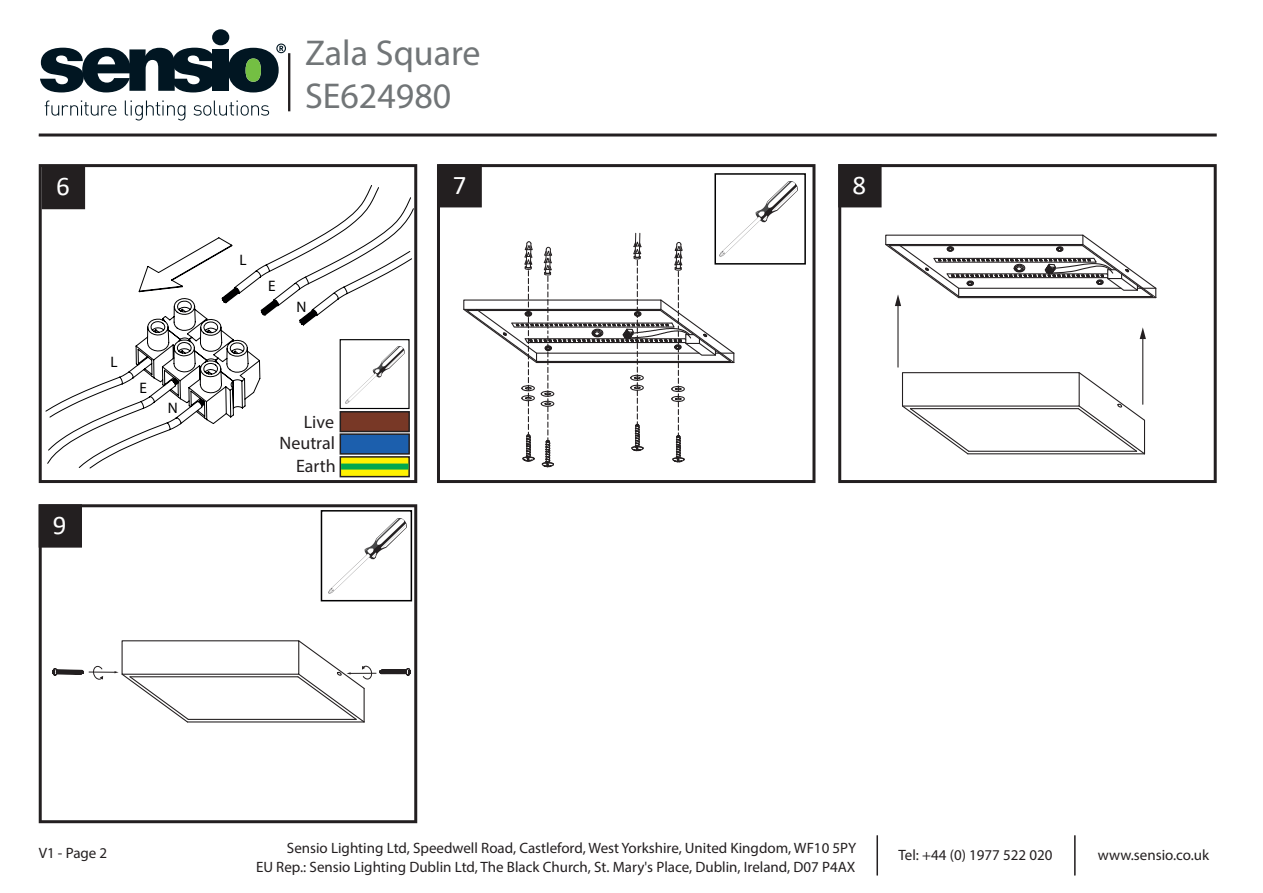
<style>
.page{position:relative;width:1263px;height:893px;background:#fff}
.page>*{position:absolute;margin:0;border:0;box-sizing:border-box;transform-origin:0 0}
.t1{font:36px/43.2px "Myriad Pro";color:#717577}
.t2{font:27px "Calibri";color:#fff}
.t3{font:18px/22.4px "Myriad Pro";color:#231f20;text-align:right}
.t4{font:15.15px "Myriad Pro";color:#000001}
.t5{font:15px "Myriad Pro";color:#231f20}
</style>
<div class="page">
<hr style="left:1074px;top:835px;width:2px;height:40px;background:#231f20">
<hr style="left:876px;top:835px;width:2px;height:40px;background:#231f20">
<svg style="left:39px;top:164px;width:378px;height:319px"></svg>
<svg style="left:437px;top:164px;width:378px;height:319px"></svg>
<svg style="left:838px;top:164px;width:379px;height:319px"></svg>
<svg style="left:39px;top:504px;width:378px;height:319px"></svg>
<div style="left:438px;top:164px;width:44px;height:43px;background:#231f20"></div>
<div style="left:838px;top:164px;width:43px;height:43px;background:#231f20"></div>
<div style="left:39px;top:504px;width:43px;height:44px;background:#231f20"></div>
<svg style="left:45px;top:184px;width:370px;height:285px"></svg>
<svg style="left:138px;top:237px;width:95px;height:55px"></svg>
<div style="left:340px;top:339px;width:70px;height:70px;border:1px solid #000001"></div>
<img style="left:345px;top:346px;width:60px;height:57px">
<div style="left:340px;top:456px;width:70px;height:21px;background:#fff101;border:2px solid #231f20"></div>
<div style="left:340px;top:433px;width:70px;height:22px;background:#1c5fad;border:2px solid #231f20"></div>
<div style="left:340px;top:411px;width:70px;height:21px;background:#783826;border:2px solid #231f20"></div>
<div style="left:341px;top:464px;width:67px;height:6px;background:#00a84e"></div>
<hr style="left:288px;top:53px;width:2px;height:58px;background:#231f20">
<hr style="left:39px;top:134px;width:1178px;height:3px;background:#231f20">
<svg style="left:40px;top:48px;width:172px;height:44px"></svg>
<div style="left:212px;top:49px;width:17px;height:42px;background:#011622"></div>
<div style="left:212px;top:29px;width:17px;height:16px;background:#011622;border-radius:50%"></div>
<svg style="left:45px;top:101px;width:71px;height:15px"></svg>
<svg style="left:125px;top:101px;width:60px;height:19px"></svg>
<svg style="left:193px;top:101px;width:76px;height:15px"></svg>
<svg style="left:229px;top:44px;width:57px;height:48px"></svg>
<div style="left:714px;top:173px;width:92px;height:92px;border:2px solid #000001"></div>
<div style="left:321px;top:510px;width:91px;height:91px;border:2px solid #000001"></div>
<div style="left:42px;top:166px;width:43px;height:43px;background:#231f20"></div>
<svg style="left:462px;top:233px;width:273px;height:246px"></svg>
<div style="left:902px;top:372px;width:178px;height:35px;border:1px solid #231f20"></div>
<hr style="left:910px;top:408px;width:168px;height:1px;background:#231f20">
<svg style="left:901px;top:405px;width:69px;height:50px"></svg>
<hr style="left:968px;top:453px;width:176px;height:1px;background:#231f20">
<hr style="left:969px;top:451px;width:167px;height:1px;background:#231f20">
<svg style="left:1077px;top:371px;width:69px;height:84px"></svg>
<hr style="left:897px;top:304px;width:1px;height:63px;background:#231f20">
<hr style="left:1142px;top:337px;width:1px;height:67px;background:#231f20">
<svg style="left:1140px;top:327px;width:6px;height:12px"></svg>
<svg style="left:884px;top:234px;width:273px;height:72px"></svg>
<div style="left:122px;top:640px;width:177px;height:35px;border:1px solid #231f20"></div>
<hr style="left:130px;top:676px;width:168px;height:1px;background:#231f20">
<hr style="left:187px;top:721px;width:177px;height:1px;background:#231f20">
<hr style="left:188px;top:719px;width:168px;height:1px;background:#231f20">
<svg style="left:296px;top:639px;width:115px;height:84px"></svg>
<svg style="left:52px;top:665px;width:138px;height:58px"></svg>
<img style="left:328px;top:518px;width:78px;height:75px">
<img style="left:719px;top:181px;width:79px;height:75px">
<h2 class="t2" style="left:56px;top:168px;width:15px">6</h2>
<h2 class="t2" style="left:53px;top:506px;width:15px">9</h2>
<p class="t4" style="left:111px;top:352px;width:9px">L</p>
<p class="t4" style="left:139px;top:378px;width:9px">E</p>
<p class="t4" style="left:168px;top:399px;width:12px">N</p>
<h1 class="t1" style="left:305px;top:31px;width:177px">Zala Square<br>SE624980</h1>
<p class="t4" style="left:239px;top:251px;width:9px">L</p>
<p class="t4" style="left:268px;top:277px;width:9px">E</p>
<p class="t4" style="left:297px;top:297px;width:12px">N</p>
<h2 class="t2" style="left:453px;top:166px;width:15px">7</h2>
<h2 class="t2" style="left:852px;top:166px;width:15px">8</h2>
<p class="t3" style="left:280px;top:410px;width:58px">Live<br>Neutral<br>Earth</p>
<p class="t5" style="left:39px;top:844px;width:70px">V1 - Page 2</p>
<p class="t5" style="left:287px;top:838px;width:571px">Sensio Lighting Ltd, Speedwell Road, Castleford, West Yorkshire, United Kingdom, WF10 5PY</p>
<p class="t5" style="left:898px;top:845px;width:155px">Tel: +44 (0) 1977 522 020</p>
<p class="t5" style="left:1098px;top:845px;width:113px">www.sensio.co.uk</p>
<p class="t5" style="left:256px;top:858px;width:601px">EU Rep.: Sensio Lighting Dublin Ltd, The Black Church, St. Mary's Place, Dublin, Ireland, D07 P4AX</p>
</div>
